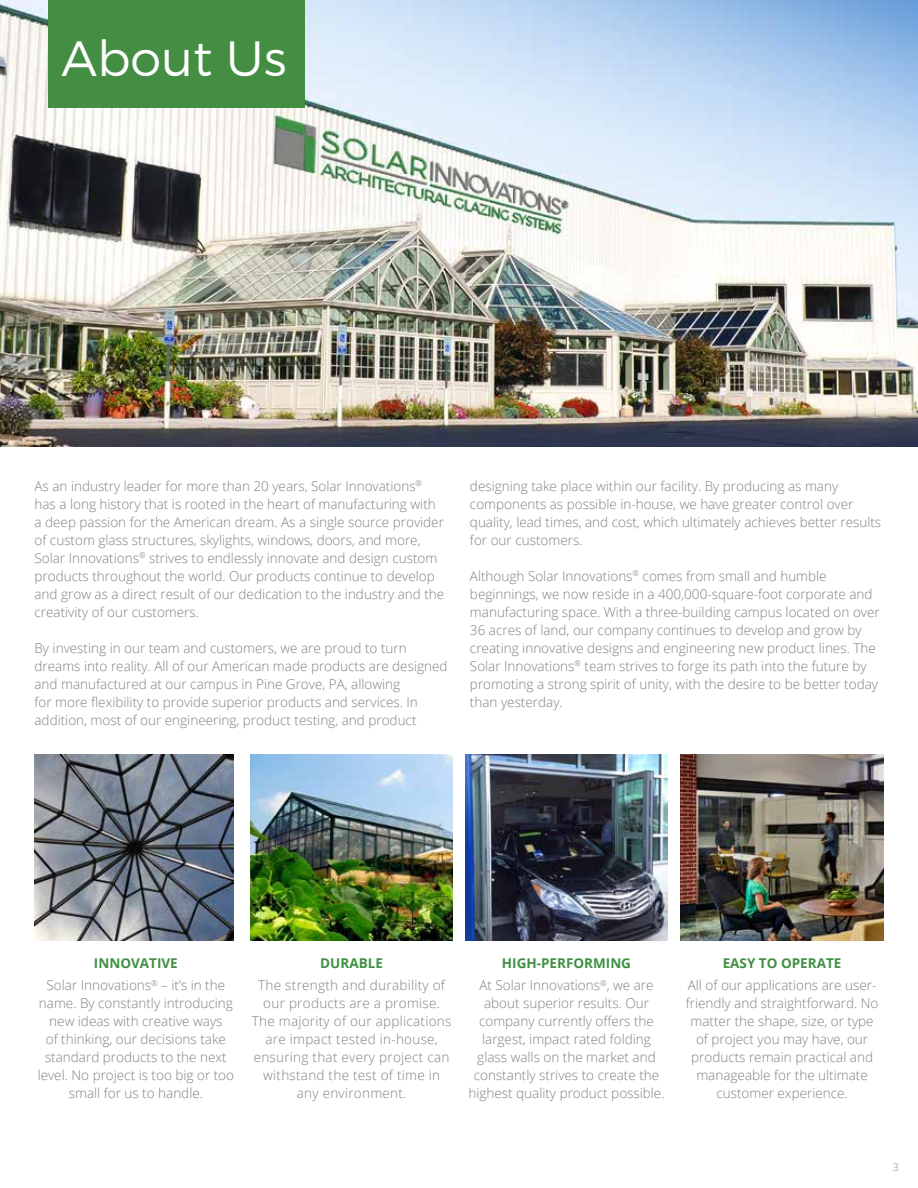
<style>
.page{position:relative;width:918px;height:1188px;background:#fff}
.page>*{position:absolute;margin:0;border:0;box-sizing:border-box;transform-origin:0 0}
.t1{font:300 49.5px "Montserrat";color:#fff}
.t2{font:300 13.5px/18px "Open Sans";color:#7f8080;text-align:center}
.t3{font:300 13.5px/18px "Open Sans";letter-spacing:.02em;color:#7f8080;text-align:center}
.t4{font:700 13.5px "Open Sans";color:#3f9043}
.t5{font:300 10.5px "Open Sans";color:#7f8080}
.s1{font-weight:700;color:#3f9043}
</style>
<div class="page">
<img style="left:0;top:0;width:918px;height:446px">
<div style="left:48px;top:0;width:257px;height:108px;background:#438e42"></div>
<img style="left:34px;top:755px;width:200px;height:186px">
<img style="left:250px;top:755px;width:203px;height:186px">
<img style="left:465px;top:755px;width:203px;height:186px">
<img style="left:681px;top:755px;width:203px;height:186px">
<h1 class="t1" style="left:62px;top:28px;width:226px">About Us</h1>
<p class="t2" style="left:34px;top:477px;width:411px;text-align:left">As an industry leader for more than 20 years, Solar Innovations<sup>® </sup>has a long history that is rooted in the heart of manufacturing with a deep passion for the American dream. As a single source provider of custom glass structures, skylights, windows, doors, and more, Solar Innovations<sup>®</sup> strives to endlessly innovate and design custom products throughout the world. Our products continue to develop and grow as a direct result of our dedication to the industry and the creativity of our customers.</p>
<p class="t2" style="left:34px;top:639px;width:415px;text-align:left">By investing in our team and customers, we are proud to turn dreams into reality. All of our American made products are designed and manufactured at our campus in Pine Grove, PA, allowing<br>for more flexibility to provide superior products and services. In addition, most of our engineering, product testing, and product</p>
<p class="t2" style="left:470px;top:477px;width:413px;text-align:left">designing take place within our facility. By producing as many components as possible in-house, we have greater control over quality, lead times, and cost, which ultimately achieves better results for our customers.</p>
<p class="t2" style="left:470px;top:567px;width:411px;text-align:left">Although Solar Innovations<sup>®</sup> comes from small and humble beginnings, we now reside in a 400,000-square-foot corporate and manufacturing space. With a three-building campus located on over 36 acres of land, our company continues to develop and grow by creating innovative designs and engineering new product lines. The Solar Innovations<sup>®</sup> team strives to forge its path into the future by promoting a strong spirit of unity, with the desire to be better today than yesterday.</p>
<p class="t2" style="left:47px;top:951px;width:180px;line-height:22.5px"><span class="s1">INNOVATIVE<br></span>Solar Innovations<sup>®</sup> – it’s in the</p>
<p class="t2" style="left:38px;top:994px;width:198px">name. By constantly introducing new ideas with creative ways<br>of thinking, our decisions take standard products to the next level. No project is too big or too small for us to handle.</p>
<p class="t4" style="left:320px;top:953px;width:64px">DURABLE</p>
<p class="t3" style="left:252px;top:976px;width:201px">The strength and durability of our products are a promise.<br>The majority of our applications are impact tested in-house, ensuring that every project can withstand the test of time in any environment.</p>
<p class="t2" style="left:479px;top:951px;width:176px;line-height:22.5px"><span class="s1">HIGH-PERFORMING<br></span>At Solar Innovations<sup>®</sup>, we are</p>
<p class="t2" style="left:468px;top:994px;width:198px">about superior results. Our company currently offers the largest, impact rated folding glass walls on the market and constantly strives to create the highest quality product possible.</p>
<p class="t4" style="left:723px;top:953px;width:120px">EASY TO OPERATE</p>
<p class="t2" style="left:686px;top:976px;width:194px">All of our applications are user&shy;friendly and straightforward. No matter the shape, size, or type of project you may have, our products remain practical and manageable for the ultimate customer experience.</p>
<p class="t5" style="left:893px;top:1160px;width:7px">3</p>
</div>
